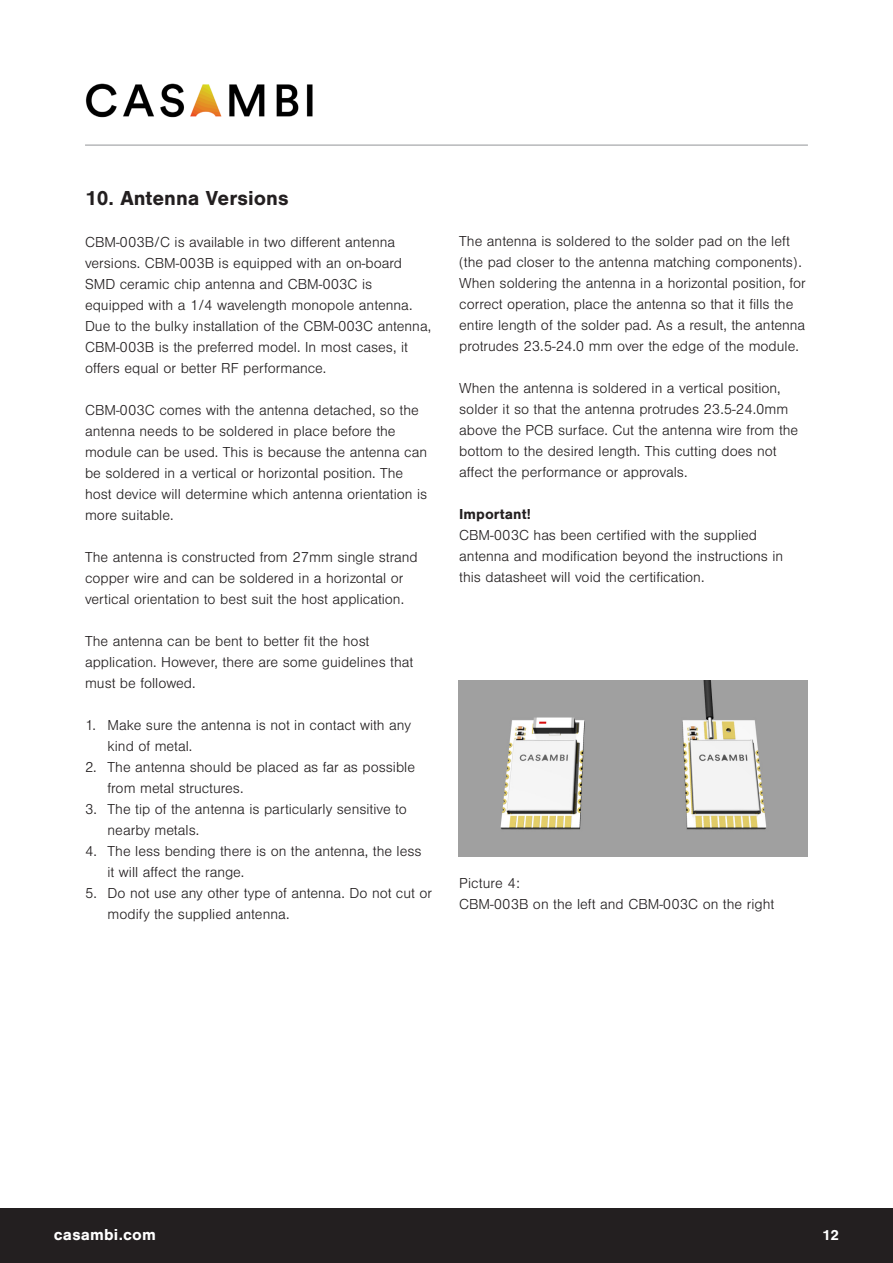
<style>
.page{position:relative;width:893px;height:1263px;background:#fff}
.page>*{position:absolute;margin:0;border:0;box-sizing:border-box;transform-origin:0 0}
.t1{font:700 21px "Nimbus San";color:#231f20}
.t2{font:700 16.5px "Nimbus San";letter-spacing:.01em;color:#fff}
.t3{font:300 15px/21px "Nimbus San";color:#231f20}
.t4{font:700 15px "Nimbus San";color:#231f20}
.t5{font:700 15px "Nimbus San";color:#fff}
</style>
<div class="page">
<div style="left:0;top:1209px;width:893px;height:54px;background:#231f20"></div>
<hr style="left:85px;top:145px;width:723px;height:1px;background:#939598">
<img style="left:458px;top:681px;width:350px;height:176px">
<img style="left:85px;top:83px;width:228px;height:35px">
<p class="t1" style="left:85px;top:187px;width:205px">10. Antenna Versions</p>
<p class="t3" style="left:85px;top:232px;width:348px">CBM-003B/C is available in two different antenna versions. CBM-003B is equipped with an on-board SMD ceramic chip antenna and CBM-003C is equipped with a 1/4 wavelength monopole antenna.<br>Due to the bulky installation of the CBM-003C antenna, CBM-003B is the preferred model. In most cases, it offers equal or better RF performance.</p>
<p class="t3" style="left:85px;top:400px;width:344px">CBM-003C comes with the antenna detached, so the antenna needs to be soldered in place before the module can be used. This is because the antenna can be soldered in a vertical or horizontal position. The host device will determine which antenna orientation is more suitable.</p>
<p class="t3" style="left:85px;top:547px;width:334px">The antenna is constructed from 27mm single strand copper wire and can be soldered in a horizontal or vertical orientation to best suit the host application.</p>
<p class="t3" style="left:85px;top:631px;width:330px">The antenna can be bent to better fit the host application. However, there are some guidelines that must be followed.</p>
<p class="t3" style="left:108px;top:715px;width:305px;text-indent:-22px">1. Make sure the antenna is not in contact with any kind of metal.</p>
<p class="t3" style="left:108px;top:757px;width:309px;text-indent:-22px">2. The antenna should be placed as far as possible from metal structures.</p>
<p class="t3" style="left:108px;top:799px;width:301px;text-indent:-22px">3. The tip of the antenna is particularly sensitive to nearby metals.</p>
<p class="t3" style="left:85px;top:841px;width:338px">4. The less bending there is on the antenna, the less</p>
<p class="t3" style="left:108px;top:862px;width:138px">it will affect the range.</p>
<p class="t3" style="left:108px;top:883px;width:326px;text-indent:-22px">5. Do not use any other type of antenna. Do not cut or modify the supplied antenna.</p>
<p class="t3" style="left:459px;top:231px;width:348px">The antenna is soldered to the solder pad on the left (the pad closer to the antenna matching components).<br>When soldering the antenna in a horizontal position, for correct operation, place the antenna so that it fills the entire length of the solder pad. As a result, the antenna protrudes 23.5-24.0 mm over the edge of the module.</p>
<p class="t3" style="left:459px;top:378px;width:340px">When the antenna is soldered in a vertical position, solder it so that the antenna protrudes 23.5-24.0mm above the PCB surface. Cut the antenna wire from the bottom to the desired length. This cutting does not affect the performance or approvals.</p>
<p class="t4" style="left:459px;top:506px;width:73px">Important!</p>
<p class="t3" style="left:459px;top:525px;width:326px">CBM-003C has been certified with the supplied antenna and modification beyond the instructions in this datasheet will void the certification.</p>
<p class="t3" style="left:459px;top:872px;width:62px">Picture 4:</p>
<p class="t3" style="left:459px;top:893px;width:316px">CBM-003B on the left and CBM-003C on the right</p>
<p class="t2" style="left:54px;top:1225px;width:104px">casambi.com</p>
<p class="t5" style="left:822px;top:1227px;width:18px">12</p>
</div>
